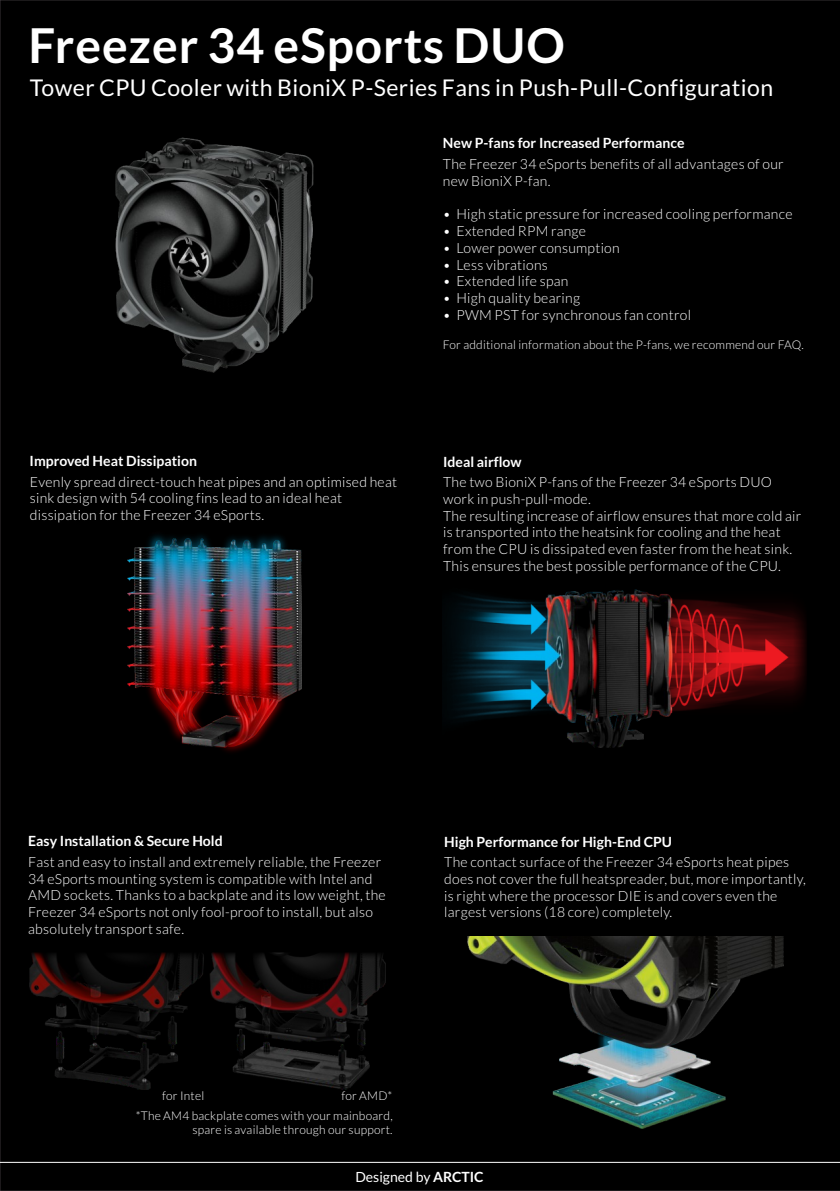
<style>
.page{position:relative;width:840px;height:1191px;background:#fff}
.page>*{position:absolute;margin:0;border:0;box-sizing:border-box;transform-origin:0 0}
.t1{font:700 48px "Lato";letter-spacing:.02em;color:#fff}
.t2{font:23px "Lato";letter-spacing:.02em;color:#fff}
.t3{font:300 14px/16.8px "Lato";letter-spacing:.02em;color:#fff}
.t4{font:700 14px "Lato";color:#fff}
.t5{font:14px "Lato";color:#fff}
.t6{font:300 12px/14.4px "Lato";letter-spacing:.02em;color:#fff;text-align:right}
.s1{font-weight:700}
</style>
<div class="page">
<div style="left:0;top:0;width:839px;height:1191px;background:#000"></div>
<hr style="left:0;top:1161px;width:839px;height:1px;background:#fff">
<img style="left:127px;top:530px;width:174px;height:227px">
<img style="left:441px;top:582px;width:365px;height:165px">
<img style="left:30px;top:952px;width:355px;height:137px">
<img style="left:467px;top:937px;width:316px;height:191px">
<img style="left:92px;top:133px;width:245px;height:244px">
<h1 class="t1" style="left:28px;top:24px;width:537px">Freezer 34 eSports DUO</h1>
<h2 class="t2" style="left:30px;top:77px;width:744px">Tower CPU Cooler with BioniX P-Series Fans in Push-Pull-Configuration</h2>
<p class="t4" style="left:442px;top:137px;width:243px">New P-fans for Increased Performance</p>
<p class="t4" style="left:30px;top:455px;width:169px">Improved Heat Dissipation</p>
<p class="t3" style="left:30px;top:474px;width:368px">Evenly spread direct-touch heat pipes and an optimised heat sink design with 54 cooling fins lead to an ideal heat dissipation for the Freezer 34 eSports.</p>
<p class="t3" style="left:442px;top:156px;width:342px">The Freezer 34 eSports benefits of all advantages of our new BioniX P-fan.</p>
<p class="t3" style="left:442px;top:206px;width:351px">• High static pressure for increased cooling performance</p>
<p class="t3" style="left:442px;top:223px;width:145px">• Extended RPM range</p>
<p class="t3" style="left:442px;top:240px;width:178px">• Lower power consumption</p>
<p class="t3" style="left:442px;top:257px;width:106px">• Less vibrations</p>
<p class="t3" style="left:442px;top:274px;width:127px">• Extended life span</p>
<p class="t3" style="left:442px;top:290px;width:139px">• High quality bearing</p>
<p class="t3" style="left:442px;top:307px;width:249px">• PWM PST for synchronous fan control</p>
<p class="t6" style="left:442px;top:338px;width:362px">For additional information about the P-fans, we recommend our FAQ.</p>
<p class="t4" style="left:443px;top:455px;width:80px">Ideal airflow</p>
<p class="t3" style="left:443px;top:474px;width:359px">The two BioniX P-fans of the Freezer 34 eSports DUO work in push-pull-mode.<br>The resulting increase of airflow ensures that more cold air is transported into the heatsink for cooling and the heat from the CPU is dissipated even faster from the heat sink.<br>This ensures the best possible performance of the CPU.</p>
<p class="t4" style="left:28px;top:835px;width:196px">Easy Installation &amp; Secure Hold</p>
<p class="t3" style="left:28px;top:854px;width:359px">Fast and easy to install and extremely reliable, the Freezer 34 eSports mounting system is compatible with Intel and AMD sockets. Thanks to a backplate and its low weight, the Freezer 34 eSports not only fool-proof to install, but also absolutely transport safe.</p>
<p class="t4" style="left:444px;top:835px;width:229px">High Performance for High-End CPU</p>
<p class="t3" style="left:444px;top:854px;width:363px">The contact surface of the Freezer 34 eSports heat pipes does not cover the full heatspreader, but, more importantly, is right where the processor DIE is and covers even the largest versions (18 core) completely.</p>
<p class="t6" style="left:162px;top:1089px;width:44px">for Intel</p>
<p class="t6" style="left:341px;top:1089px;width:52px">for AMD*</p>
<p class="t6" style="left:136px;top:1109px;width:258px">*The AM4 backplate comes with your mainboard, spare is available through our support.</p>
<p class="t5" style="left:355px;top:1170px;width:130px">Designed by <span class="s1">ARCTIC</span></p>
</div>
